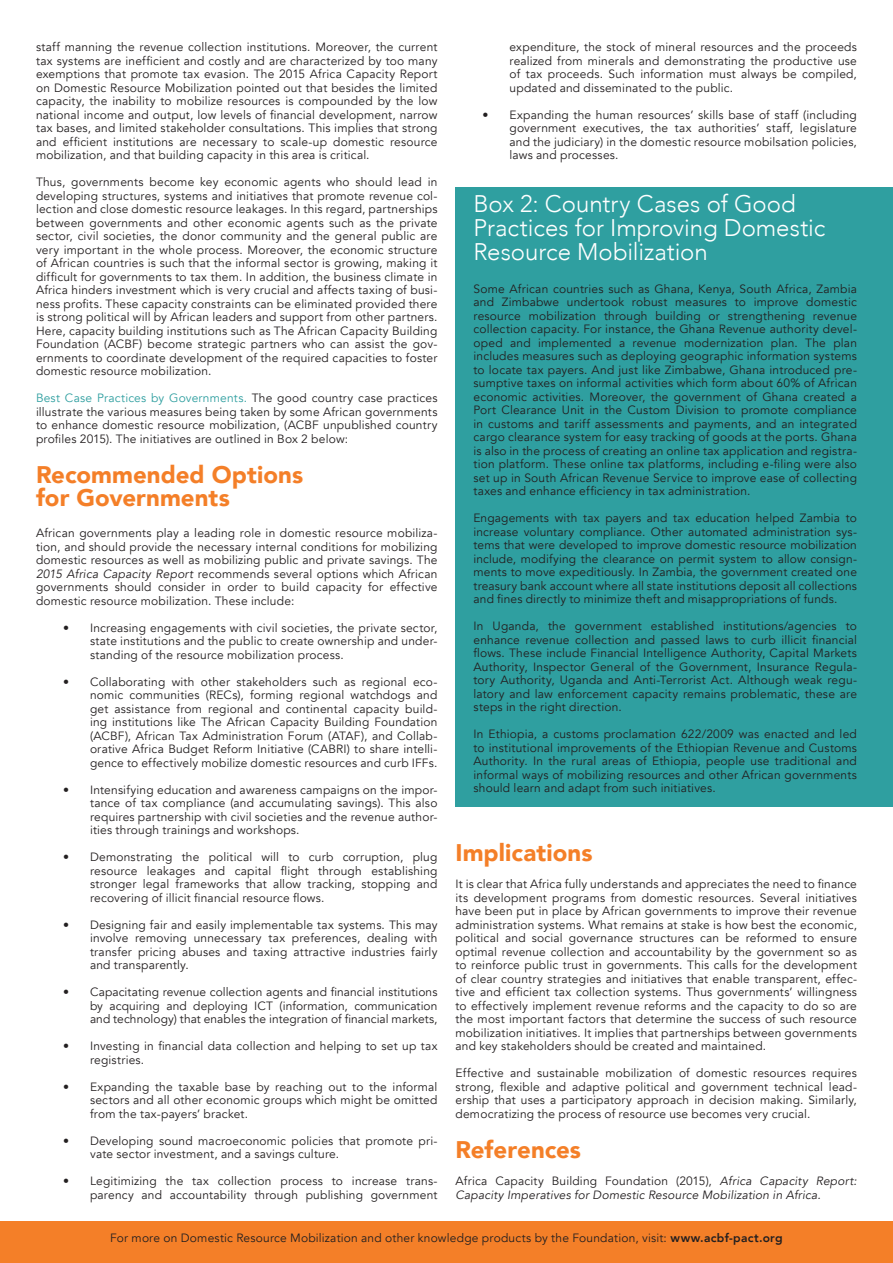
<style>
.page{position:relative;width:893px;height:1263px;background:#fff}
.page>*{position:absolute;margin:0;border:0;box-sizing:border-box;transform-origin:0 0}
.t1{font:300 24px/24px "Avenir";color:#fff}
.t2{font:900 24px/22.5px "Avenir";letter-spacing:.005em;color:#f47f28}
.t3{font:12px/13.5px "Avenir";letter-spacing:.015em;color:#231f20;text-align:justify}
.t4{font:italic 12px/13.5px "Avenir";letter-spacing:.015em;color:#231f20}
.s1{color:#2f9fa0}
.s2{font-style:italic}
.s3{font-style:normal}
.s4{font-weight:800}
</style>
<div class="page">
<div style="left:0;top:1221px;width:893px;height:42px;background:#f47f28"></div>
<div style="left:455px;top:188px;width:438px;height:619px;background:#2f9fa0"></div>
<p class="t3" style="left:36px;top:40px;width:403px">staff manning the revenue collection institutions. Moreover, the current tax systems are inefficient and costly and are characterized by too many exemptions that promote tax evasion. The 2015 Africa Capacity Report on Domestic Resource Mobilization pointed out that besides the limited capacity, the inability to mobilize resources is compounded by the low national income and output, low levels of financial development, narrow tax bases, and limited stakeholder consultations. This implies that strong and efficient institutions are necessary to scale-up domestic resource mobilization, and that building capacity in this area is critical.</p>
<p class="t3" style="left:36px;top:175px;width:403px">Thus, governments become key economic agents who should lead in developing structures, systems and initiatives that promote revenue col&shy;lection and close domestic resource leakages. In this regard, partnerships between governments and other economic agents such as the private sector, civil societies, the donor community and the general public are very important in the whole process. Moreover, the economic structure of African countries is such that the informal sector is growing, making it difficult for governments to tax them. In addition, the business climate in Africa hinders investment which is very crucial and affects taxing of busi&shy;ness profits. These capacity constraints can be eliminated provided there is strong political will by African leaders and support from other partners.<br>Here, capacity building institutions such as The African Capacity Building Foundation (ACBF) become strategic partners who can assist the gov&shy;ernments to coordinate development of the required capacities to foster domestic resource mobilization.</p>
<p class="t3" style="left:36px;top:391px;width:403px"><span class="s1">Best Case Practices by Governments.</span> The good country case practices illustrate the various measures being taken by some African governments to enhance domestic resource mobilization, (ACBF unpublished country profiles 2015). The initiatives are outlined in Box 2 below:</p>
<h1 class="t2" style="left:36px;top:463px;width:269px">Recommended Options for Governments</h1>
<p class="t3" style="left:36px;top:526px;width:403px">African governments play a leading role in domestic resource mobiliza&shy;tion, and should provide the necessary internal conditions for mobilizing domestic resources as well as mobilizing public and private savings. The <span class="s2">2015 Africa Capacity Report</span> recommends several options which African governments should consider in order to build capacity for effective domestic resource mobilization. These include:</p>
<p class="t3" style="left:90px;top:621px;width:349px;text-indent:-27px">• Increasing engagements with civil societies, the private sector, state institutions and the public to create ownership and under&shy;standing of the resource mobilization process.</p>
<p class="t3" style="left:90px;top:675px;width:349px;text-indent:-27px">• Collaborating with other stakeholders such as regional eco&shy;nomic communities (RECs), forming regional watchdogs and get assistance from regional and continental capacity build&shy;ing institutions like The African Capacity Building Foundation (ACBF), African Tax Administration Forum (ATAF), and Collab&shy;orative Africa Budget Reform Initiative (CABRI) to share intelli&shy;gence to effectively mobilize domestic resources and curb IFFs.</p>
<p class="t3" style="left:90px;top:783px;width:349px;text-indent:-27px">• Intensifying education and awareness campaigns on the impor&shy;tance of tax compliance (and accumulating savings). This also requires partnership with civil societies and the revenue author&shy;ities through trainings and workshops.</p>
<p class="t3" style="left:90px;top:850px;width:349px;text-indent:-27px">• Demonstrating the political will to curb corruption, plug resource leakages and capital flight through establishing stronger legal frameworks that allow tracking, stopping and recovering of illicit financial resource flows.</p>
<p class="t3" style="left:90px;top:918px;width:349px;text-indent:-27px">• Designing fair and easily implementable tax systems. This may involve removing unnecessary tax preferences, dealing with transfer pricing abuses and taxing attractive industries fairly and transparently.</p>
<p class="t3" style="left:90px;top:985px;width:349px;text-indent:-27px">• Capacitating revenue collection agents and financial institutions by acquiring and deploying ICT (information, communication and technology) that enables the integration of financial markets,</p>
<p class="t3" style="left:90px;top:1039px;width:349px;text-indent:-27px">• Investing in financial data collection and helping to set up tax registries.</p>
<p class="t3" style="left:90px;top:1080px;width:349px;text-indent:-27px">• Expanding the taxable base by reaching out to the informal sectors and all other economic groups which might be omitted from the tax-payers’ bracket.</p>
<p class="t3" style="left:90px;top:1134px;width:349px;text-indent:-27px">• Developing sound macroeconomic policies that promote pri&shy;vate sector investment, and a savings culture.</p>
<p class="t3" style="left:63px;top:1174px;width:376px;text-align:right">• Legitimizing the tax collection process to increase trans&shy;parency and accountability through publishing government</p>
<p class="t3" style="left:509px;top:40px;width:349px">expenditure, the stock of mineral resources and the proceeds realized from minerals and demonstrating the productive use of tax proceeds. Such information must always be compiled, updated and disseminated to the public.</p>
<p class="t3" style="left:509px;top:108px;width:349px;text-indent:-27px">• Expanding the human resources’ skills base of staff (including government executives, the tax authorities’ staff, legislature and the judiciary) in the domestic resource mobilsation policies, laws and processes.</p>
<h1 class="t1" style="left:473px;top:191px;width:353px">Box 2: Country Cases of Good<br>Practices for Improving Domestic<br>Resource Mobilization</h1>
<p class="t3" style="left:473px;top:282px;width:385px">Some African countries such as Ghana, Kenya, South Africa, Zambia and Zimbabwe undertook robust measures to improve domestic resource mobilization through building or strengthening revenue collection capacity. For instance, the Ghana Revenue authority devel&shy;oped and implemented a revenue modernization plan. The plan includes measures such as deploying geographic information systems to locate tax payers. And just like Zimbabwe, Ghana introduced pre&shy;sumptive taxes on informal activities which form about 60% of African economic activities. Moreover, the government of Ghana created a Port Clearance Unit in the Custom Division to promote compliance in customs and tariff assessments and payments, and an integrated cargo clearance system for easy tracking of goods at the ports. Ghana is also in the process of creating an online tax application and registra&shy;tion platform. These online tax platforms, including e-filing were also set up in South African Revenue Service to improve ease of collecting taxes and enhance efficiency in tax administration.</p>
<p class="t3" style="left:473px;top:511px;width:385px">Engagements with tax payers and tax education helped Zambia to increase voluntary compliance. Other automated administration sys&shy;tems that were developed to improve domestic resource mobilization include, modifying the clearance on permit system to allow consign&shy;ments to move expeditiously. In Zambia, the government created one treasury bank account where all state institutions deposit all collections and fines directly to minimize theft and misappropriations of funds.</p>
<p class="t3" style="left:473px;top:619px;width:385px">In Uganda, the government established institutions/agencies to enhance revenue collection and passed laws to curb illicit financial flows. These include Financial Intelligence Authority, Capital Markets Authority, Inspector General of the Government, Insurance Regula&shy;tory Authority, Uganda and Anti-Terrorist Act. Although weak regu&shy;latory and law enforcement capacity remains problematic, these are steps in the right direction.</p>
<p class="t3" style="left:473px;top:727px;width:385px">In Ethiopia, a customs proclamation 622/2009 was enacted and led to institutional improvements of the Ethiopian Revenue and Customs Authority. In the rural areas of Ethiopia, people use traditional and informal ways of mobilizing resources and other African governments should learn and adapt from such initiatives.</p>
<h1 class="t2" style="left:455px;top:841px;width:138px">Implications</h1>
<p class="t3" style="left:455px;top:877px;width:403px">It is clear that Africa fully understands and appreciates the need to finance its development programs from domestic resources. Several initiatives have been put in place by African governments to improve their revenue administration systems. What remains at stake is how best the economic, political and social governance structures can be reformed to ensure optimal revenue collection and accountability by the government so as to reinforce public trust in governments. This calls for the development of clear country strategies and initiatives that enable transparent, effec&shy;tive and efficient tax collection systems. Thus governments’ willingness to effectively implement revenue reforms and the capacity to do so are the most important factors that determine the success of such resource mobilization initiatives. It implies that partnerships between governments and key stakeholders should be created and maintained.</p>
<p class="t3" style="left:455px;top:1066px;width:403px">Effective and sustainable mobilization of domestic resources requires strong, flexible and adaptive political and government technical lead&shy;ership that uses a participatory approach in decision making. Similarly, democratizing the process of resource use becomes very crucial.</p>
<h1 class="t2" style="left:455px;top:1138px;width:127px">References</h1>
<p class="t4" style="left:455px;top:1174px;width:403px"><span class="s3">Africa Capacity Building Foundation (2015),</span> Africa Capacity Report:<br>Capacity Imperatives for Domestic Resource Mobilization in Africa.</p>
<p class="t3" style="left:110px;top:1231px;width:674px">For more on Domestic Resource Mobilization and other knowledge products by the Foundation, visit: <span class="s4">www.acbf-pact.org</span></p>
</div>
